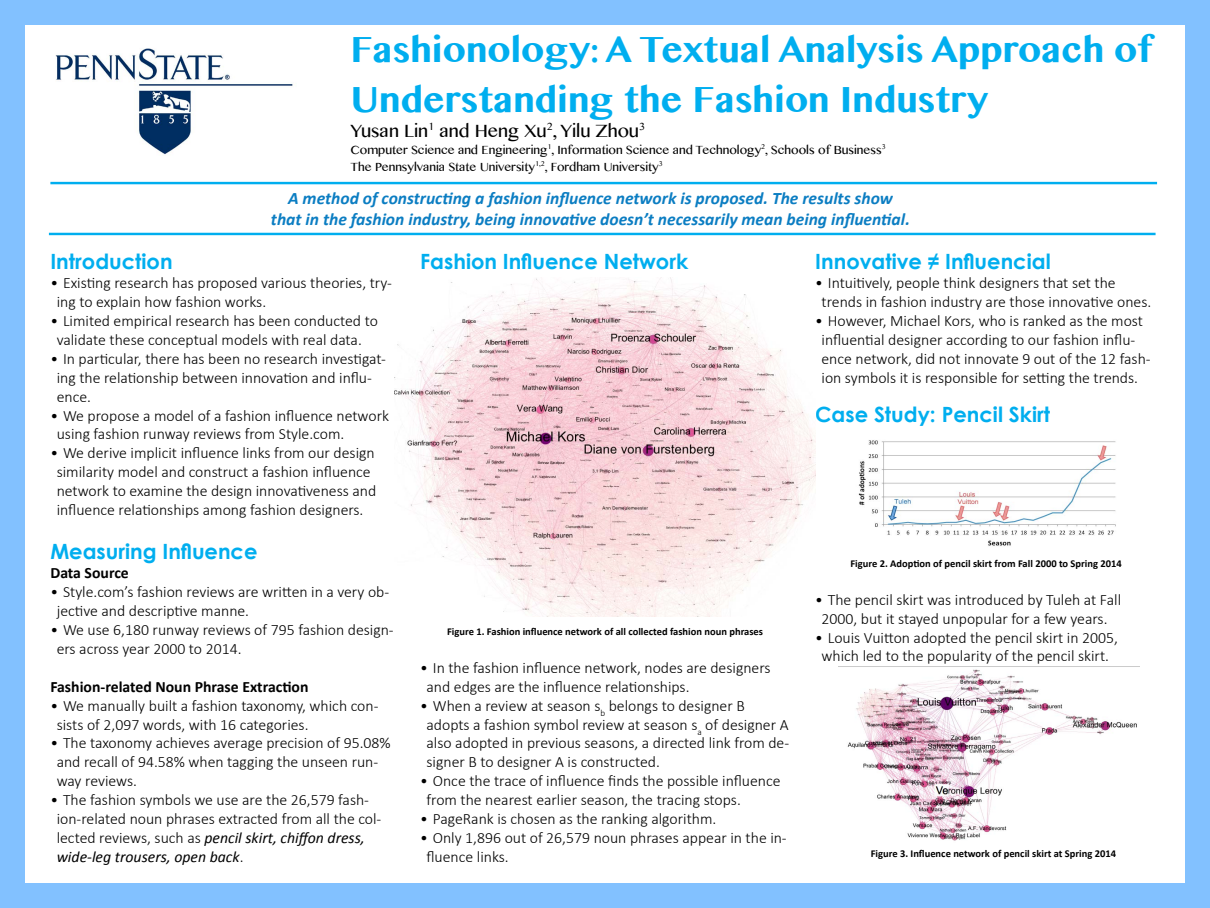
<style>
.page{position:relative;width:1210px;height:908px;background:#fff}
.page>*{position:absolute;margin:0;border:0;box-sizing:border-box;transform-origin:0 0}
.t1{font:700 42px/50.4px "Khmer MN";color:#00aeef}
.t2{font:700 21px "Century Gothic";color:#00aeef}
.t3{font:21px "Khmer MN";color:#000}
.t4{font:italic 700 17.5px/21px "Calibri";color:#0b7dc2;text-align:center}
.t5{font:300 15.75px/18.9px "Calibri";color:#000}
.t6{font:700 15.75px "Calibri";color:#000}
.t7{font:14px/16.8px "Khmer MN";color:#000}
.t8{font:700 10.5px "Calibri";color:#000}
.s1{font-weight:400;font-style:italic}
</style>
<div class="page">
<div style="left:0;top:0;width:1210px;height:907px;background:#82c1ff"></div>
<div style="left:25px;top:25px;width:1159px;height:857px;background:#fff"></div>
<img style="left:395px;top:277px;width:420px;height:339px">
<img style="left:55px;top:48px;width:238px;height:107px">
<hr style="left:50px;top:182px;width:1107px;height:2px;background:#00aeef">
<hr style="left:49px;top:233px;width:1106px;height:2px;background:#00aeef">
<img style="left:858px;top:440px;width:258px;height:106px">
<img style="left:838px;top:666px;width:301px;height:175px">
<h1 class="t1" style="left:350px;top:22px;width:804px">Fashionology: A Textual Analysis Approach of<br>Understanding the Fashion Industry</h1>
<h2 class="t3" style="left:350px;top:118px;width:296px">Yusan Lin<sup>1</sup> and Heng Xu<sup>2</sup>, Yilu Zhou<sup>3</sup></h2>
<p class="t7" style="left:350px;top:141px;width:537px">Computer Science and Engineering<sup>1</sup>, Information Science and Technology<sup>2</sup>, Schools of Business<sup>3<br></sup>The Pennsylvania State University<sup>1,2</sup>, Fordham University<sup>3</sup></p>
<p class="t4" style="left:271px;top:187px;width:640px">A method of constructing a fashion influence network is proposed. The results show that in the fashion industry, being innovative doesn’t necessarily mean being influential.</p>
<h2 class="t2" style="left:50px;top:248px;width:124px">Introduction</h2>
<p class="t5" style="left:57px;top:272px;width:337px;text-indent:-6px">• Existing research has proposed various theories, try&shy;ing to explain how fashion works.</p>
<p class="t5" style="left:57px;top:310px;width:323px;text-indent:-6px">• Limited empirical research has been conducted to validate these conceptual models with real data.</p>
<p class="t5" style="left:57px;top:348px;width:331px;text-indent:-6px">• In particular, there has been no research investigat&shy;ing the relationship between innovation and influ&shy;ence.</p>
<p class="t5" style="left:57px;top:405px;width:334px;text-indent:-6px">• We propose a model of a fashion influence network using fashion runway reviews from Style.com.</p>
<p class="t5" style="left:50px;top:443px;width:327px;text-align:center">• We derive implicit influence links from our design similarity model and construct a fashion influence network to examine the design innovativeness and influence relationships among fashion designers.</p>
<h2 class="t2" style="left:50px;top:538px;width:209px">Measuring Influence</h2>
<p class="t6" style="left:50px;top:562px;width:80px">Data Source</p>
<p class="t5" style="left:57px;top:581px;width:334px;text-indent:-6px">• Style.com’s fashion reviews are written in a very ob&shy;jective and descriptive manne.</p>
<p class="t5" style="left:57px;top:619px;width:338px;text-indent:-6px">• We use 6,180 runway reviews of 795 fashion design&shy;ers across year 2000 to 2014.</p>
<p class="t6" style="left:50px;top:676px;width:260px">Fashion-related Noun Phrase Extraction</p>
<p class="t5" style="left:57px;top:695px;width:323px;text-indent:-6px">• We manually built a fashion taxonomy, which con&shy;sists of 2,097 words, with 16 categories.</p>
<p class="t5" style="left:57px;top:732px;width:335px;text-indent:-6px">• The taxonomy achieves average precision of 95.08% and recall of 94.58% when tagging the unseen run&shy;way reviews.</p>
<p class="t5" style="left:57px;top:789px;width:326px;text-indent:-6px">• The fashion symbols we use are the 26,579 fash&shy;ion-related noun phrases extracted from all the col&shy;lected reviews, such as <span class="s1">pencil skirt, chiffon dress, wide-leg trousers, open back</span>.</p>
<h2 class="t2" style="left:420px;top:248px;width:269px">Fashion Influence Network</h2>
<h2 class="t2" style="left:815px;top:248px;width:237px">Innovative ≠ Influencial</h2>
<p class="t5" style="left:821px;top:272px;width:331px;text-indent:-6px">• Intuitively, people think designers that set the trends in fashion industry are those innovative ones.</p>
<p class="t5" style="left:815px;top:310px;width:337px;text-align:center">• However, Michael Kors, who is ranked as the most influential designer according to our fashion influ&shy;ence network, did not innovate 9 out of the 12 fash&shy;ion symbols it is responsible for setting the trends.</p>
<h2 class="t2" style="left:815px;top:401px;width:236px">Case Study: Pencil Skirt</h2>
<p class="t8" style="left:447px;top:624px;width:317px">Figure 1. Fashion influence network of all collected fashion noun phrases</p>
<p class="t5" style="left:426px;top:657px;width:345px;text-indent:-6px">• In the fashion influence network, nodes are designers and edges are the influence relationships.</p>
<p class="t5" style="left:426px;top:695px;width:364px;text-indent:-6px">• When a review at season s<sub>b</sub> belongs to designer B adopts a fashion symbol review at season s<sub>a</sub> of designer A also adopted in previous seasons, a directed link from de&shy;signer B to designer A is constructed.</p>
<p class="t5" style="left:426px;top:770px;width:355px;text-indent:-6px">• Once the trace of influence finds the possible influence from the nearest earlier season, the tracing stops.</p>
<p class="t5" style="left:420px;top:808px;width:298px">• PageRank is chosen as the ranking algorithm.</p>
<p class="t5" style="left:426px;top:827px;width:362px;text-indent:-6px">• Only 1,896 out of 26,579 noun phrases appear in the in&shy;fluence links.</p>
<p class="t8" style="left:850px;top:556px;width:273px">Figure 2. Adoption of pencil skirt from Fall 2000 to Spring 2014</p>
<p class="t5" style="left:815px;top:589px;width:307px;text-align:center">• The pencil skirt was introduced by Tuleh at Fall<br>2000, but it stayed unpopular for a few years.</p>
<p class="t5" style="left:815px;top:627px;width:304px;text-align:center">• Louis Vuitton adopted the pencil skirt in 2005, which led to the popularity of the pencil skirt.</p>
<p class="t8" style="left:870px;top:846px;width:247px">Figure 3. Influence network of pencil skirt at Spring 2014</p>
</div>
